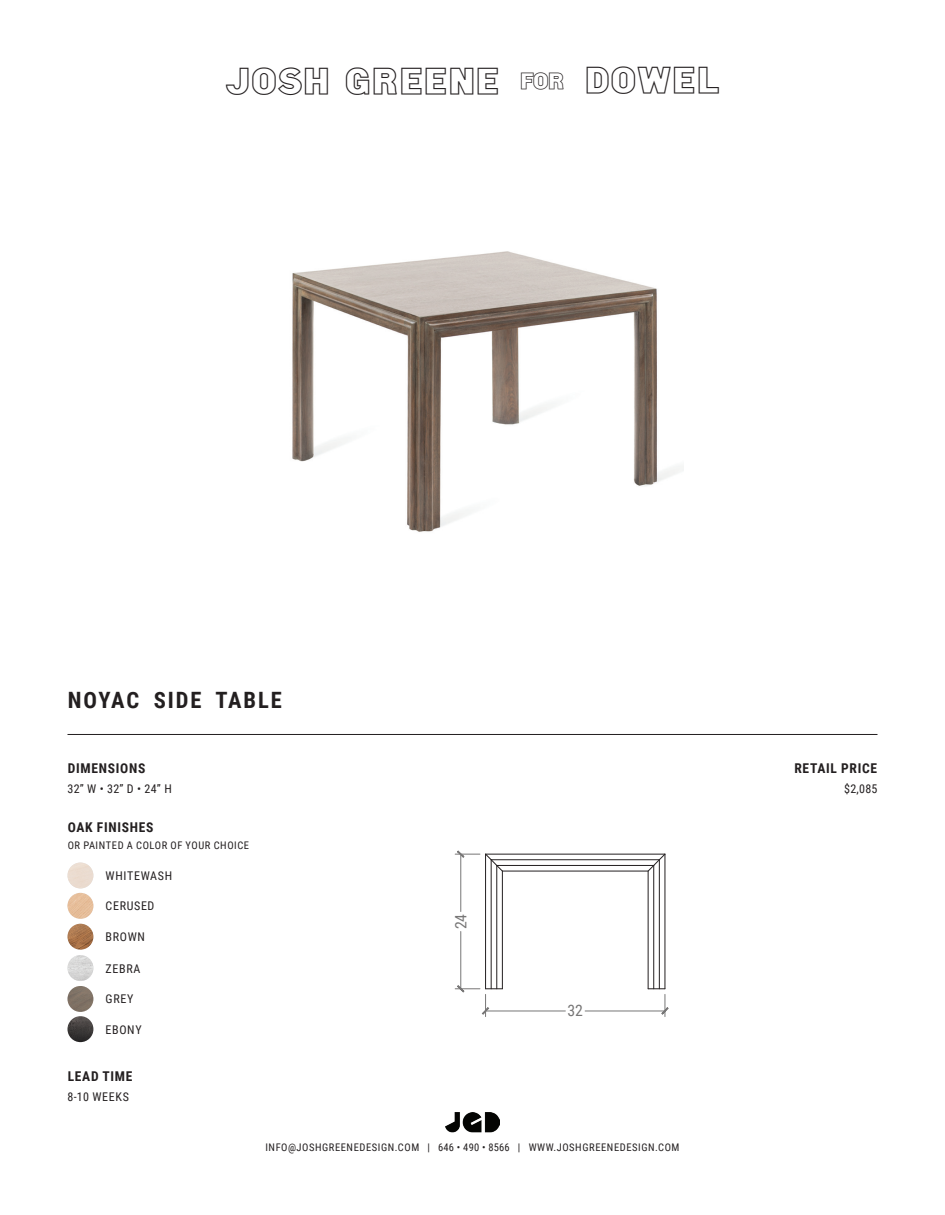
<style>
.page{position:relative;width:945px;height:1215px;background:#fff}
.page>*{position:absolute;margin:0;border:0;box-sizing:border-box;transform-origin:0 0}
.t1{font:36px "Folsom Outline";letter-spacing:.025em;color:#231f20}
.t2{font:700 22.5px "Roboto Condensed";letter-spacing:.085em;color:#231f20}
.t3{font:15.75px "Roboto Condensed";color:#777676}
.t4{font:700 13.5px "Roboto Condensed";letter-spacing:.055em;color:#231f20}
.t5{font:12px "Roboto Condensed";letter-spacing:.055em;color:#231f20}
.t6{font:10.5px "Roboto Condensed";letter-spacing:.055em;color:#231f20}
.s1{font-size:22.5px}
</style>
<div class="page">
<img style="left:446px;top:1112px;width:53px;height:21px">
<hr style="left:68px;top:734px;width:810px;height:1px;background:#231f20">
<img style="left:292px;top:251px;width:391px;height:281px">
<svg style="left:454px;top:850px;width:215px;height:167px"></svg>
<svg style="left:67px;top:863px;width:26px;height:25px"></svg>
<img style="left:68px;top:863px;width:25px;height:25px;border-radius:13px">
<svg style="left:67px;top:893px;width:26px;height:26px"></svg>
<img style="left:68px;top:893px;width:25px;height:26px;border-radius:13px">
<svg style="left:67px;top:955px;width:26px;height:26px"></svg>
<img style="left:68px;top:955px;width:25px;height:26px;border-radius:13px">
<svg style="left:67px;top:1016px;width:26px;height:26px"></svg>
<img style="left:68px;top:1016px;width:25px;height:26px;border-radius:13px">
<svg style="left:67px;top:924px;width:26px;height:26px"></svg>
<img style="left:68px;top:924px;width:25px;height:26px;border-radius:13px">
<svg style="left:67px;top:986px;width:26px;height:26px"></svg>
<img style="left:68px;top:986px;width:25px;height:26px;border-radius:13px">
<h1 class="t1" style="left:225px;top:54px;width:497px">JOSH GREENE <span class="s1">FOR</span> DOWEL</h1>
<p class="t2" style="left:68px;top:684px;width:215px">NOYAC SIDE TABLE</p>
<p class="t4" style="left:68px;top:758px;width:79px">DIMENSIONS</p>
<p class="t4" style="left:794px;top:758px;width:84px">RETAIL PRICE</p>
<p class="t5" style="left:68px;top:780px;width:106px">32” W • 32” D • 24” H</p>
<p class="t5" style="left:844px;top:780px;width:35px">$2,085</p>
<p class="t4" style="left:68px;top:818px;width:87px">OAK FINISHES</p>
<p class="t6" style="left:68px;top:838px;width:183px">OR PAINTED A COLOR OF YOUR CHOICE</p>
<p class="t5" style="left:106px;top:867px;width:68px">WHITEWASH</p>
<p class="t5" style="left:106px;top:898px;width:50px">CERUSED</p>
<p class="t5" style="left:106px;top:928px;width:41px">BROWN</p>
<p class="t5" style="left:106px;top:960px;width:36px">ZEBRA</p>
<p class="t5" style="left:106px;top:991px;width:29px">GREY</p>
<p class="t5" style="left:106px;top:1021px;width:38px">EBONY</p>
<p class="t4" style="left:68px;top:1067px;width:66px">LEAD TIME</p>
<p class="t5" style="left:68px;top:1088px;width:63px">8-10 WEEKS</p>
<p class="t3" style="left:450px;top:929px;width:17px;rotate:-90deg">24</p>
<p class="t3" style="left:567px;top:1000px;width:17px">32</p>
<p class="t6" style="left:265px;top:1140px;width:416px">INFO@JOSHGREENEDESIGN.COM | 646 • 490 • 8566 | WWW.JOSHGREENEDESIGN.COM</p>
</div>
